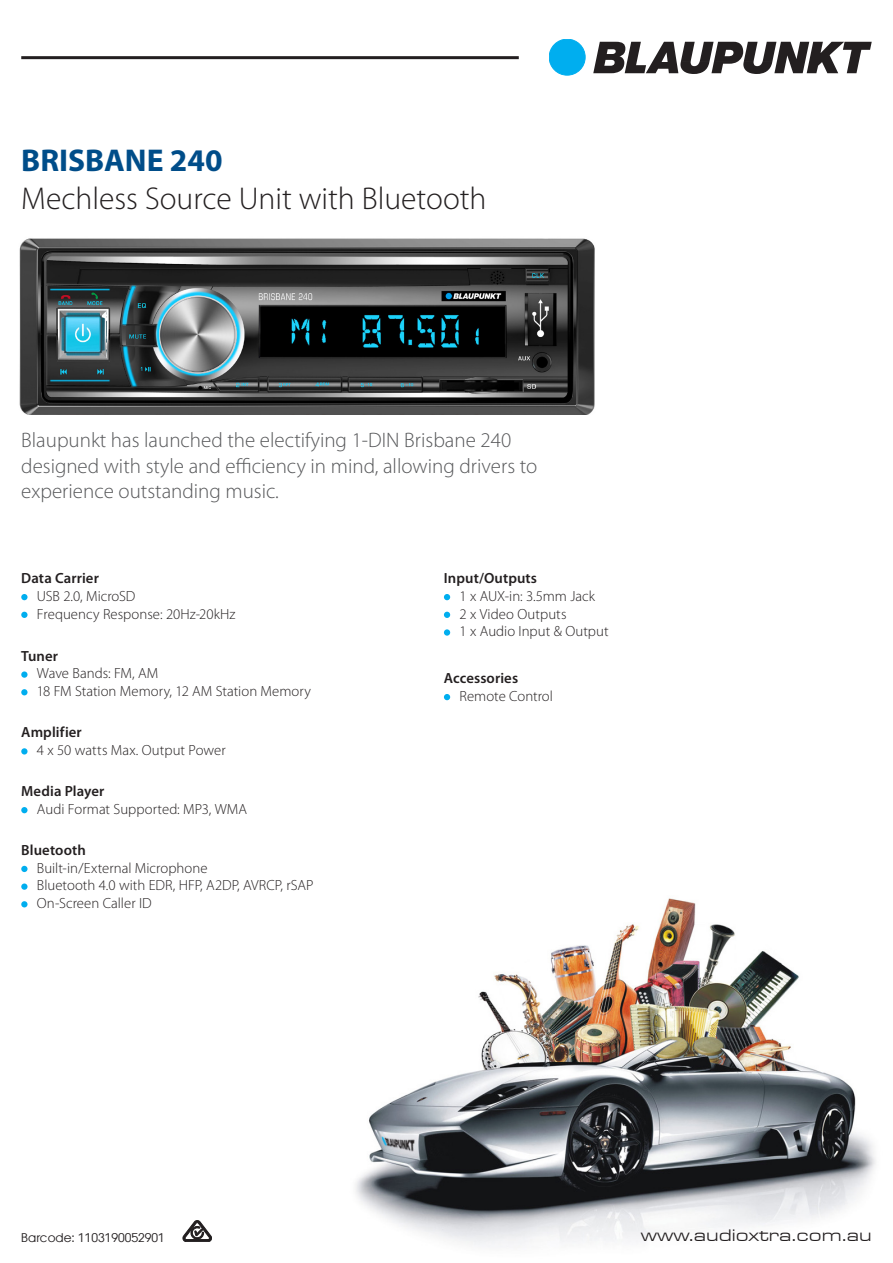
<style>
.page{position:relative;width:893px;height:1263px;background:#fff}
.page>*{position:absolute;margin:0;border:0;box-sizing:border-box;transform-origin:0 0}
.t1{font:300 31.65px/38px "Myriad Pro";color:#231f20}
.t2{font:300 21px/25.2px "Myriad Pro";color:#57585a}
.t3{font:17.25px "Eurostar Regular Extended";color:#231f20}
.Product_label_regula{font:300 14.7px/17.7px "Myriad Pro";letter-spacing:.005em;color:#231f20}
.Product_label_regula-2{font:600 14.7px "Myriad Pro";letter-spacing:.005em;color:#231f20}
.t4{font:12px "Atlanta";color:#231f20}
.s1{font-weight:700;color:#004d89}
.s2{font-weight:600}
</style>
<div class="page">
<img style="left:355px;top:898px;width:521px;height:349px">
<hr style="left:21px;top:56px;width:498px;height:3px;background:#231f20">
<svg style="left:183px;top:1220px;width:29px;height:22px"></svg>
<div style="left:549px;top:39px;width:36px;height:36px;background:#00aeef;border-radius:50%"></div>
<div style="left:549px;top:39px;width:36px;height:36px;border:1px solid #00aeef;border-radius:50%"></div>
<svg style="left:593px;top:42px;width:279px;height:32px"></svg>
<div style="left:21px;top:594px;width:7px;height:6px;background:#00aeef;border-radius:50%"></div>
<div style="left:21px;top:612px;width:7px;height:6px;background:#00aeef;border-radius:50%"></div>
<svg style="left:21px;top:671px;width:7px;height:7px"></svg>
<div style="left:21px;top:689px;width:7px;height:6px;background:#00aeef;border-radius:50%"></div>
<div style="left:21px;top:748px;width:7px;height:6px;background:#00aeef;border-radius:50%"></div>
<div style="left:21px;top:807px;width:7px;height:6px;background:#00aeef;border-radius:50%"></div>
<div style="left:21px;top:866px;width:7px;height:6px;background:#00aeef;border-radius:50%"></div>
<svg style="left:21px;top:883px;width:7px;height:7px"></svg>
<div style="left:21px;top:901px;width:7px;height:6px;background:#00aeef;border-radius:50%"></div>
<svg style="left:444px;top:594px;width:6px;height:6px"></svg>
<svg style="left:444px;top:612px;width:6px;height:6px"></svg>
<div style="left:444px;top:629px;width:6px;height:7px;background:#00aeef;border-radius:50%"></div>
<svg style="left:444px;top:694px;width:6px;height:6px"></svg>
<img style="left:19px;top:238px;width:576px;height:177px">
<p class="t1" style="left:21px;top:141px;width:467px"><span class="s1">BRISBANE 240<br></span>Mechless Source Unit with Bluetooth</p>
<p class="t2" style="left:21px;top:428px;width:518px">Blaupunkt has launched the electifying 1-DIN Brisbane 240 designed with style and efficiency in mind, allowing drivers to experience outstanding music.</p>
<p class="Product_label_regula-2" style="left:21px;top:569px;width:79px">Data Carrier</p>
<p class="Product_label_regula" style="left:37px;top:587px;width:100px">USB 2.0, MicroSD</p>
<p class="Product_label_regula" style="left:37px;top:605px;width:200px">Frequency Response: 20Hz-20kHz</p>
<p class="Product_label_regula-2" style="left:21px;top:646px;width:38px">Tuner</p>
<p class="Product_label_regula" style="left:37px;top:664px;width:123px">Wave Bands: FM, AM</p>
<p class="Product_label_regula" style="left:37px;top:682px;width:275px">18 FM Station Memory, 12 AM Station Memory</p>
<p class="Product_label_regula-2" style="left:21px;top:723px;width:62px">Amplifier</p>
<p class="Product_label_regula" style="left:37px;top:741px;width:190px">4 x 50 watts Max. Output Power</p>
<p class="Product_label_regula-2" style="left:21px;top:782px;width:85px">Media Player</p>
<p class="Product_label_regula" style="left:37px;top:800px;width:212px">Audi Format Supported: MP3, WMA</p>
<p class="Product_label_regula" style="left:37px;top:841px;width:172px;text-indent:-16px"><span class="s2">Bluetooth<br></span>Built-in/External Microphone</p>
<p class="Product_label_regula" style="left:37px;top:876px;width:278px">Bluetooth 4.0 with EDR, HFP, A2DP, AVRCP, rSAP<br>On-Screen Caller ID</p>
<p class="Product_label_regula" style="left:460px;top:569px;width:137px;text-indent:-16px"><span class="s2">Input/Outputs<br></span>1 x AUX-in: 3.5mm Jack</p>
<p class="Product_label_regula" style="left:460px;top:605px;width:108px">2 x Video Outputs</p>
<p class="Product_label_regula" style="left:460px;top:622px;width:151px">1 x Audio Input &amp; Output</p>
<p class="Product_label_regula" style="left:460px;top:669px;width:95px;text-indent:-16px"><span class="s2">Accessories<br></span>Remote Control</p>
<p class="t4" style="left:21px;top:1229px;width:145px">Barcode: 1103190052901</p>
<p class="t3" style="left:641px;top:1224px;width:232px">www.audioxtra.com.au</p>
</div>
